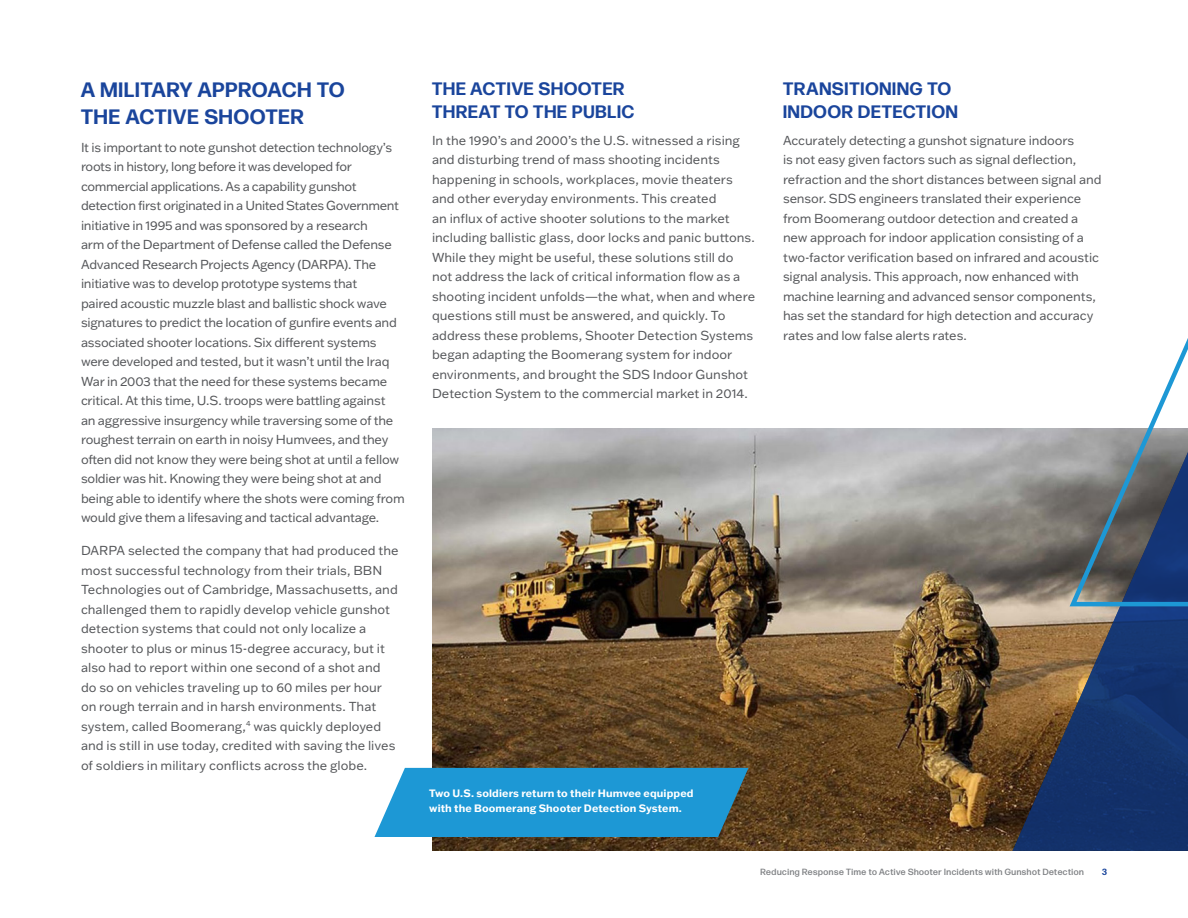
<style>
.page{position:relative;width:1188px;height:918px;background:#fff}
.page>*{position:absolute;margin:0;border:0;box-sizing:border-box;transform-origin:0 0}
.t1{font:700 20.85px/27.8px "Forma DJR Display";letter-spacing:.05em;color:#1a459c}
.t2{font:700 18px/24px "Forma DJR Display";letter-spacing:.05em;color:#1a459c}
.t3{font:12.75px/19.5px "Franklin Gothic ATF";letter-spacing:-.01em;color:#55575a}
.t4{font:700 10.5px/15px "Franklin Gothic ATF";letter-spacing:.01em;color:#fff}
.t5{font:500 9px "Forma DJR Display";letter-spacing:.06em;color:#808285}
.t6{font:700 9px "Forma DJR Display";color:#1a459c}
</style>
<div class="page">
<img style="left:432px;top:428px;width:580px;height:423px">
<svg style="left:374px;top:768px;width:374px;height:69px"></svg>
<svg style="left:1012px;top:428px;width:176px;height:423px"></svg>
<svg style="left:1067px;top:338px;width:121px;height:272px"></svg>
<h1 class="t1" style="left:81px;top:75px;width:265px">A MILITARY APPROACH TO<br>THE ACTIVE SHOOTER</h1>
<p class="t3" style="left:81px;top:137px;width:325px">It is important to note gunshot detection technology’s roots in history, long before it was developed for commercial applications. As a capability gunshot detection first originated in a United States Government initiative in 1995 and was sponsored by a research<br>arm of the Department of Defense called the Defense Advanced Research Projects Agency (DARPA). The initiative was to develop prototype systems that<br>paired acoustic muzzle blast and ballistic shock wave signatures to predict the location of gunfire events and associated shooter locations. Six different systems were developed and tested, but it wasn’t until the Iraq War in 2003 that the need for these systems became critical. At this time, U.S. troops were battling against<br>an aggressive insurgency while traversing some of the roughest terrain on earth in noisy Humvees, and they often did not know they were being shot at until a fellow soldier was hit. Knowing they were being shot at and being able to identify where the shots were coming from would give them a lifesaving and tactical advantage.</p>
<p class="t3" style="left:81px;top:540px;width:319px">DARPA selected the company that had produced the most successful technology from their trials, BBN Technologies out of Cambridge, Massachusetts, and challenged them to rapidly develop vehicle gunshot detection systems that could not only localize a shooter to plus or minus 15-degree accuracy, but it also had to report within one second of a shot and do so on vehicles traveling up to 60 miles per hour on rough terrain and in harsh environments. That system, called Boomerang,<sup>4</sup> was quickly deployed and is still in use today, credited with saving the lives of soldiers in military conflicts across the globe.</p>
<h2 class="t2" style="left:432px;top:76px;width:204px">THE ACTIVE SHOOTER<br>THREAT TO THE PUBLIC</h2>
<p class="t3" style="left:432px;top:130px;width:325px">In the 1990’s and 2000’s the U.S. witnessed a rising and disturbing trend of mass shooting incidents happening in schools, workplaces, movie theaters and other everyday environments. This created<br>an influx of active shooter solutions to the market including ballistic glass, door locks and panic buttons.<br>While they might be useful, these solutions still do not address the lack of critical information flow as a shooting incident unfolds—the what, when and where questions still must be answered, and quickly. To address these problems, Shooter Detection Systems began adapting the Boomerang system for indoor environments, and brought the SDS Indoor Gunshot Detection System to the commercial market in 2014.</p>
<h2 class="t2" style="left:783px;top:76px;width:176px">TRANSITIONING TO<br>INDOOR DETECTION</h2>
<p class="t3" style="left:783px;top:130px;width:320px">Accurately detecting a gunshot signature indoors<br>is not easy given factors such as signal deflection, refraction and the short distances between signal and sensor. SDS engineers translated their experience from Boomerang outdoor detection and created a new approach for indoor application consisting of a two-factor verification based on infrared and acoustic signal analysis. This approach, now enhanced with machine learning and advanced sensor components, has set the standard for high detection and accuracy rates and low false alerts rates.</p>
<p class="t4" style="left:429px;top:786px;width:266px">Two U.S. soldiers return to their Humvee equipped with the Boomerang Shooter Detection System.</p>
<p class="t5" style="left:761px;top:867px;width:325px">Reducing Response Time to Active Shooter Incidents with Gunshot Detection</p>
<p class="t6" style="left:1102px;top:867px;width:6px">3</p>
</div>
